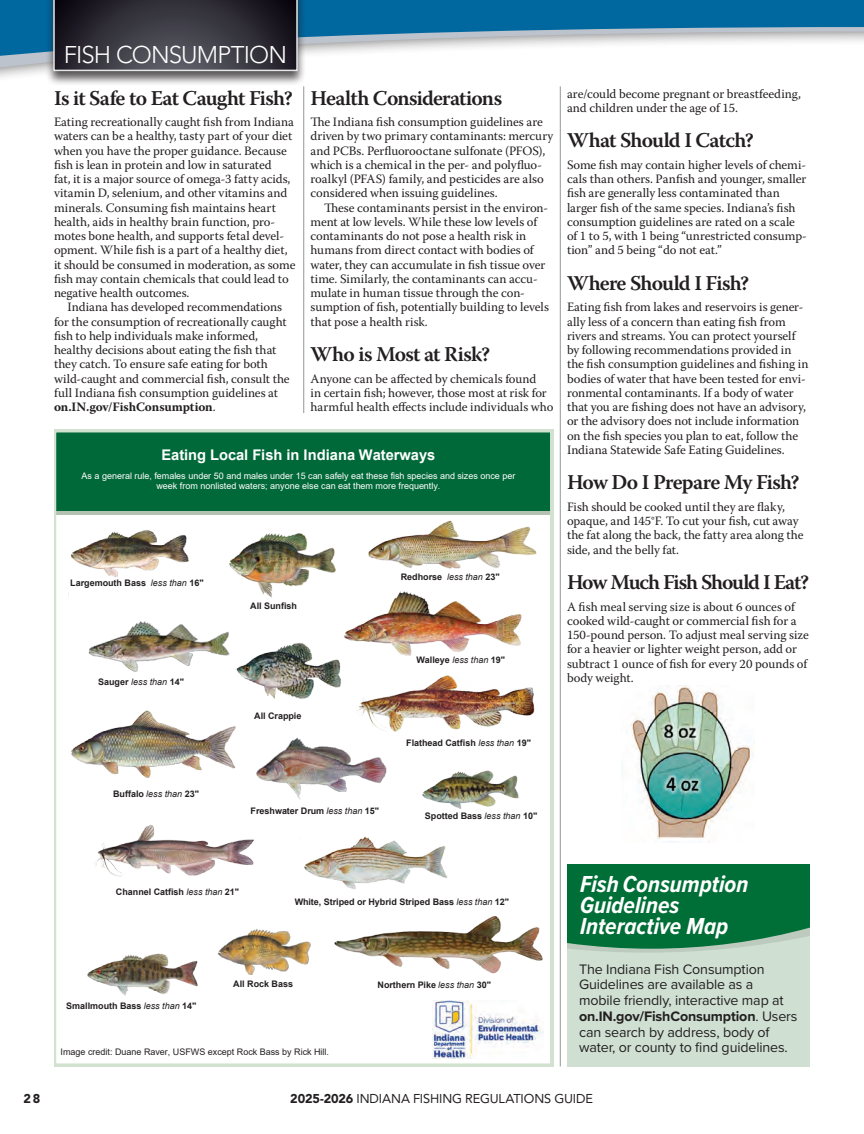
<style>
.page{position:relative;width:864px;height:1134px;background:#fff}
.page>*{position:absolute;margin:0;border:0;box-sizing:border-box;transform-origin:0 0}
.t1{font:italic 700 24px/21px "Proxima Nova Cond";color:#fff}
.t2{font:300 24px "Avenir LT Std";letter-spacing:-.035em;color:#fff}
.t3{font:600 21px "Warnock Pro";letter-spacing:-.04em;color:#231f20}
.t4{font:600 21px "Warnock Pro";letter-spacing:-.06em;color:#231f20}
.t5{font:700 14.7px "Arial";color:#fff}
.t6{font:14.25px/15.8px "Proxima Nova";letter-spacing:-.01em;color:#231f20}
.t7{font:12.75px/14.2px "Warnock Pro";letter-spacing:-.005em;color:#231f20}
.t8{font:12.75px "Avenir LT Std";letter-spacing:-.005em;color:#231f20}
.t9{font:900 12.75px "Avenir LT Std";color:#231f20}
.t10{font:700 9px "Arial";color:#231f20}
.t11{font:9px/10.4px "Arial";color:#fff;text-align:center}
.t12{font:9px "Arial";color:#231f20}
.s1{font-weight:700}
.s2{font-weight:400;font-style:italic}
.s3{font-style:inherit}
.s4{font-weight:900}
</style>
<div class="page">
<hr style="left:560px;top:86px;width:1px;height:980px;background:#939598">
<hr style="left:303px;top:86px;width:1px;height:327px;background:#939598">
<svg style="left:0;top:57px;width:45px;height:12px"></svg>
<svg style="left:0;top:0;width:864px;height:57px;fill:#00679f"></svg>
<div style="left:45px;top:0;width:261px;height:86px;background:#231f20;opacity:.75"></div>
<svg style="left:53px;top:0;width:245px;height:71px"></svg>
<img style="left:629px;top:686px;width:124px;height:157px">
<div style="left:567px;top:864px;width:243px;height:202px;background:#cfdfd2"></div>
<svg style="left:567px;top:864px;width:243px;height:89px"></svg>
<img style="left:54px;top:430px;width:500px;height:636px">
<h1 class="t2" style="left:64px;top:41px;width:225px">FISH CONSUMPTION</h1>
<h2 class="t3" style="left:54px;top:85px;width:240px">Is it Safe to Eat Caught Fish?</h2>
<p class="t7" style="left:54px;top:114px;width:243px">Eating recreationally caught fish from Indiana waters can be a healthy, tasty part of your diet when you have the proper guidance. Because fish is lean in protein and low in saturated<br>fat, it is a major source of omega-3 fatty acids, vitamin D, selenium, and other vitamins and minerals. Consuming fish maintains heart health, aids in healthy brain function, pro&shy;motes bone health, and supports fetal devel&shy;opment. While fish is a part of a healthy diet, it should be consumed in moderation, as some fish may contain chemicals that could lead to negative health outcomes.</p>
<p class="t7" style="left:54px;top:300px;width:237px;text-indent:14px">Indiana has developed recommendations for the consumption of recreationally caught fish to help individuals make informed, healthy decisions about eating the fish that they catch. To ensure safe eating for both wild-caught and commercial fish, consult the full Indiana fish consumption guidelines at <span class="s1">on.IN.gov/FishConsumption</span>.</p>
<h2 class="t3" style="left:310px;top:85px;width:193px">Health Considerations</h2>
<p class="t7" style="left:310px;top:114px;width:244px">The Indiana fish consumption guidelines are driven by two primary contaminants: mercury and PCBs. Perfluorooctane sulfonate (PFOS), which is a chemical in the per- and polyfluo&shy;roalkyl (PFAS) family, and pesticides are also considered when issuing guidelines.</p>
<p class="t7" style="left:310px;top:200px;width:240px;text-indent:14px">These contaminants persist in the environ&shy;ment at low levels. While these low levels of contaminants do not pose a health risk in humans from direct contact with bodies of water, they can accumulate in fish tissue over time. Similarly, the contaminants can accu&shy;mulate in human tissue through the con&shy;sumption of fish, potentially building to levels that pose a health risk.</p>
<h2 class="t3" style="left:310px;top:342px;width:181px">Who is Most at Risk?</h2>
<p class="t7" style="left:310px;top:371px;width:244px">Anyone can be affected by chemicals found<br>in certain fish; however, those most at risk for harmful health effects include individuals who</p>
<p class="t5" style="left:161px;top:444px;width:275px">Eating Local Fish in Indiana Waterways</p>
<p class="t11" style="left:81px;top:470px;width:435px">As a general rule, females under 50 and males under 15 can safely eat these fish species and sizes once per week from nonlisted waters; anyone else can eat them more frequently.</p>
<p class="t10" style="left:70px;top:577px;width:135px">Largemouth Bass <span class="s2">less than</span> 16<span class="s3">"</span></p>
<p class="t10" style="left:98px;top:676px;width:87px">Sauger <span class="s2">less than</span> 14<span class="s3">"</span></p>
<p class="t10" style="left:250px;top:600px;width:48px">All Sunfish</p>
<p class="t10" style="left:254px;top:710px;width:49px">All Crappie</p>
<p class="t10" style="left:401px;top:570px;width:100px">Redhors<span class="s3">e</span> <span class="s2">less than</span> 23<span class="s3">"</span></p>
<p class="t10" style="left:416px;top:654px;width:90px">Walleye <span class="s2">less than</span> 19<span class="s3">"</span></p>
<p class="t10" style="left:406px;top:736px;width:126px">Flathead Catfish <span class="s2">less than</span> 19<span class="s3">"</span></p>
<p class="t7" style="left:567px;top:86px;width:236px">are/could become pregnant or breastfeeding, and children under the age of 15.</p>
<h2 class="t3" style="left:567px;top:128px;width:189px">What Should I Catch?</h2>
<p class="t7" style="left:567px;top:157px;width:242px">Some fish may contain higher levels of chemi&shy;cals than others. Panfish and younger, smaller fish are generally less contaminated than larger fish of the same species. Indiana’s fish consumption guidelines are rated on a scale of 1 to 5, with 1 being “unrestricted consump&shy;tion” and 5 being “do not eat.”</p>
<h2 class="t3" style="left:567px;top:270px;width:184px">Where Should I Fish?</h2>
<p class="t7" style="left:567px;top:300px;width:243px">Eating fish from lakes and reservoirs is gener&shy;ally less of a concern than eating fish from rivers and streams. You can protect yourself by following recommendations provided in the fish consumption guidelines and fishing in bodies of water that have been tested for envi&shy;ronmental contaminants. If a body of water that you are fishing does not have an advisory, or the advisory does not include information on the fish species you plan to eat, follow the Indiana Statewide Safe Eating Guidelines.</p>
<h2 class="t3" style="left:567px;top:470px;width:234px">How Do I Prepare My Fish?</h2>
<p class="t7" style="left:567px;top:499px;width:238px">Fish should be cooked until they are flaky, opaque, and 145°F. To cut your fish, cut away the fat along the back, the fatty area along the side, and the belly fat.</p>
<h2 class="t4" style="left:567px;top:570px;width:244px">How Much Fish Should I Eat?</h2>
<p class="t7" style="left:567px;top:599px;width:244px">A fish meal serving size is about 6 ounces of cooked wild-caught or commercial fish for a 150-pound person. To adjust meal serving size for a heavier or lighter weight person, add or subtract 1 ounce of fish for every 20 pounds of body weight.</p>
<p class="t10" style="left:113px;top:788px;width:87px">Buffalo <span class="s2">less than</span> 23<span class="s3">"</span></p>
<p class="t10" style="left:251px;top:805px;width:130px">Freshwater Drum <span class="s2">less than</span> 15<span class="s3">"</span></p>
<p class="t10" style="left:425px;top:810px;width:114px">Spotted Bass <span class="s2">less than</span> <span class="s3">10"</span></p>
<p class="t10" style="left:116px;top:886px;width:125px">Channel Catfish <span class="s2">less than</span> 21<span class="s3">"</span></p>
<p class="t10" style="left:295px;top:896px;width:216px">White, Striped or Hybrid Striped Bass <span class="s2">less than</span> 12<span class="s3">"</span></p>
<p class="t10" style="left:66px;top:1000px;width:132px">Smallmouth Bass <span class="s2">less than</span> 14<span class="s3">"</span></p>
<p class="t10" style="left:233px;top:978px;width:61px"><span class="s3">All</span> Rock Bass</p>
<p class="t12" style="left:61px;top:1046px;width:270px">Image credit: Duane Raver, USFWS except Rock Bass by Rick Hill.</p>
<p class="t10" style="left:378px;top:978px;width:115px">Northern Pike <span class="s2">less than</span> 30<span class="s3">"</span></p>
<h1 class="t1" style="left:580px;top:873px;width:170px">Fish Consumption<br>Guidelines<br>Interactive Map</h1>
<p class="t6" style="left:579px;top:960px;width:220px">The Indiana Fish Consumption Guidelines are available as a mobile friendly, interactive map at <span class="s1">on.IN.gov/FishConsumption</span>. Users can search by address, body of water, or county to find guidelines.</p>
<p class="t9" style="left:23px;top:1091px;width:19px">28</p>
<p class="t8" style="left:290px;top:1091px;width:304px"><span class="s4">2025-2026</span> INDIANA FISHING REGULATIONS GUIDE</p>
</div>
